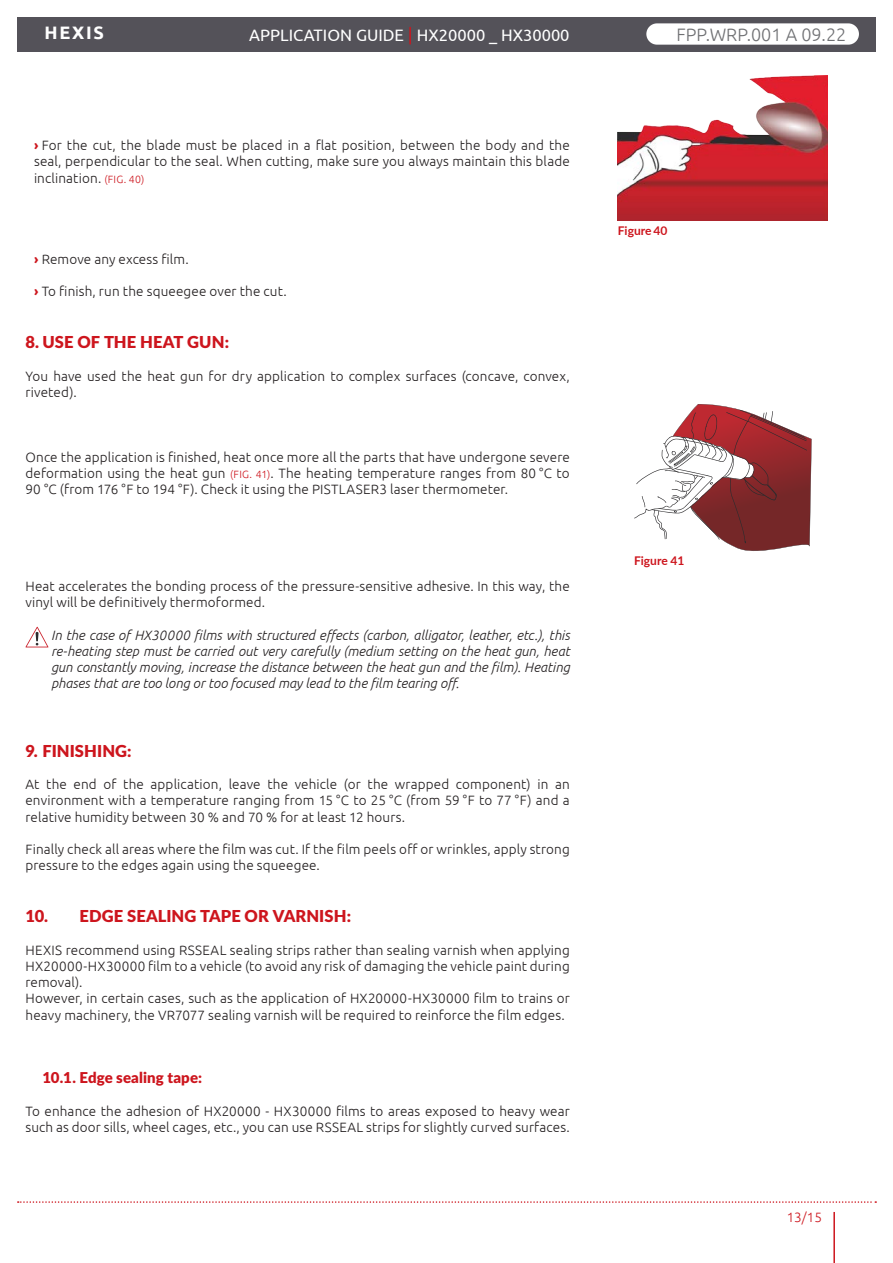
<style>
.page{position:relative;width:893px;height:1263px;background:#fff}
.page>*{position:absolute;margin:0;border:0;box-sizing:border-box;transform-origin:0 0}
.t1{font:300 18px "Ubuntu";color:#6f7073}
.t2{font:700 18px "Ubuntu";letter-spacing:.1em;color:#fff}
.t3{font:900 16.5px "Lato";letter-spacing:.005em;color:#cd151d}
.t4{font:16.5px "Ubuntu";color:#fff}
.t5{font:900 15px "Lato";letter-spacing:.005em;color:#cd151d}
.t6{font:300 13.5px/16.2px "Ubuntu";letter-spacing:.01em;color:#231f20}
.avertissement{font:italic 300 13.5px/16.2px "Ubuntu";color:#231f20;text-align:justify}
.t7{font:300 13.5px "Ubuntu";color:#cd151d}
.légende{font:700 12px "Lato";color:#cd151d}
.s1{font-size:18px;color:#cd151d}
.s2{font-weight:700;color:#cd151d}
.s3{font-size:10.5px;color:#cd151d}
</style>
<div class="page">
<svg style="left:18px;top:1201px;width:858px;height:2px"></svg>
<hr style="left:833px;top:1212px;width:2px;height:51px;background:#cd151d">
<div style="left:17px;top:17px;width:859px;height:34px;background:#545259"></div>
<img style="left:618px;top:75px;width:210px;height:146px">
<svg style="left:634px;top:404px;width:178px;height:147px"></svg>
<svg style="left:26px;top:627px;width:22px;height:20px"></svg>
<div style="left:646px;top:23px;width:213px;height:22px;background:#fff;border-radius:11px"></div>
<h1 class="t2" style="left:44px;top:22px;width:61px">HEXIS</h1>
<p class="t4" style="left:249px;top:25px;width:322px">APPLICATION GUIDE <span class="s1">|</span> HX20000 _ HX30000</p>
<h1 class="t1" style="left:677px;top:24px;width:171px">FPP.WRP.001 A 09.22</h1>
<p class="t6" style="left:34px;top:137px;width:537px;text-align:justify"><span class="s2">›</span> For the cut, the blade must be placed in a flat position, between the body and the seal, perpendicular to the seal. When cutting, make sure you always maintain this blade inclination. <span class="s3">(FIG. 40)</span></p>
<p class="t6" style="left:34px;top:250px;width:156px"><span class="s2">›</span> Remove any excess film.</p>
<p class="t6" style="left:34px;top:283px;width:254px"><span class="s2">›</span> To finish, run the squeegee over the cut.</p>
<p class="t3" style="left:26px;top:330px;width:205px">8. USE OF THE HEAT GUN:</p>
<p class="t6" style="left:26px;top:367px;width:546px">You have used the heat gun for dry application to complex surfaces (concave, convex, riveted).</p>
<p class="t6" style="left:26px;top:448px;width:546px;text-align:justify">Once the application is finished, heat once more all the parts that have undergone severe deformation using the heat gun <span class="s3">(FIG. 41)</span>. The heating temperature ranges from 80 °C to 90 °C (from 176 °F to 194 °F). Check it using the PISTLASER3 laser thermometer.</p>
<p class="t6" style="left:26px;top:578px;width:546px">Heat accelerates the bonding process of the pressure-sensitive adhesive. In this way, the vinyl will be definitively thermoformed.</p>
<p class="avertissement" style="left:51px;top:627px;width:520px">In the case of HX30000 films with structured effects (carbon, alligator, leather, etc.), this re-heating step must be carried out very carefully (medium setting on the heat gun, heat gun constantly moving, increase the distance between the heat gun and the film). Heating phases that are too long or too focused may lead to the film tearing off.</p>
<p class="t3" style="left:26px;top:738px;width:108px">9. FINISHING:</p>
<p class="t6" style="left:26px;top:776px;width:546px;text-align:justify">At the end of the application, leave the vehicle (or the wrapped component) in an environment with a temperature ranging from 15 °C to 25 °C (from 59 °F to 77 °F) and a relative humidity between 30 % and 70 % for at least 12 hours.</p>
<p class="t6" style="left:26px;top:841px;width:546px">Finally check all areas where the film was cut. If the film peels off or wrinkles, apply strong pressure to the edges again using the squeegee.</p>
<p class="t3" style="left:26px;top:904px;width:327px">10. EDGE SEALING TAPE OR VARNISH:</p>
<p class="t6" style="left:26px;top:942px;width:546px;text-align:justify">HEXIS recommend using RSSEAL sealing strips rather than sealing varnish when applying HX20000-HX30000 film to a vehicle (to avoid any risk of damaging the vehicle paint during removal).</p>
<p class="t6" style="left:26px;top:990px;width:546px">However, in certain cases, such as the application of HX20000-HX30000 film to trains or heavy machinery, the VR7077 sealing varnish will be required to reinforce the film edges.</p>
<p class="t5" style="left:43px;top:1066px;width:161px">10.1. Edge sealing tape:</p>
<p class="t6" style="left:26px;top:1102px;width:546px">To enhance the adhesion of HX20000 - HX30000 films to areas exposed to heavy wear such as door sills, wheel cages, etc., you can use RSSEAL strips for slightly curved surfaces.</p>
<p class="légende" style="left:618px;top:221px;width:51px">Figure 40</p>
<p class="légende" style="left:634px;top:552px;width:52px">Figure 41</p>
<p class="t7" style="left:787px;top:1209px;width:37px">13/15</p>
</div>
